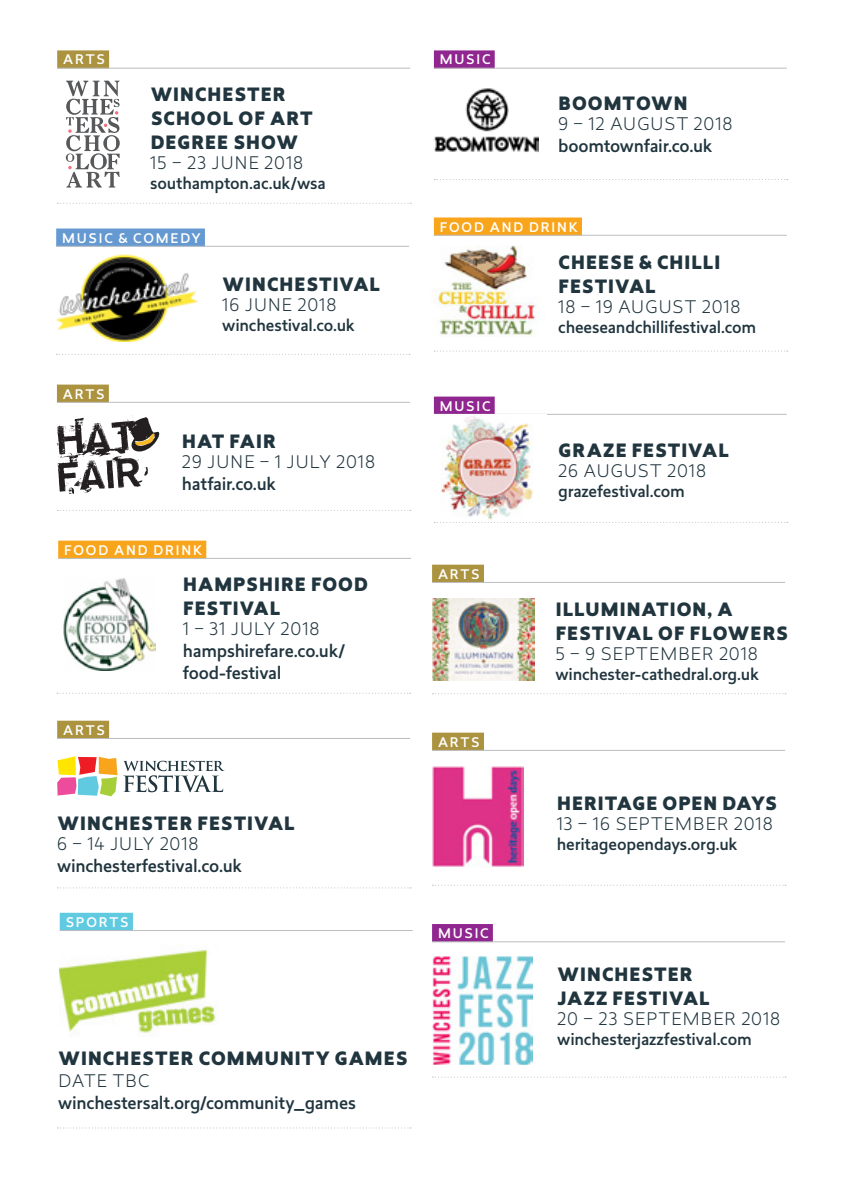
<style>
.page{position:relative;width:842px;height:1191px;background:#fff}
.page>*{position:absolute;margin:0;border:0;box-sizing:border-box;transform-origin:0 0}
.Title___bold{font:900 18px/24px "Revisal";letter-spacing:.055em;color:#21353f}
.Body___website_plus{font:500 17px/22px "Revisal";letter-spacing:-.015em;color:#21353f}
.Body___regular{font:300 17px "Revisal";letter-spacing:.055em;color:#21353f}
.Title___bold-2{font:300 17px "Revisal";letter-spacing:.065em;color:#21353f}
.Body___website_plus-2{font:500 16px "Revisal";letter-spacing:-.01em;color:#21353f}
.Body___regular-2{font:500 16px "Revisal";letter-spacing:-.01em;color:#21353f}
.Body___first_line_wi{font:500 13px "Revisal";letter-spacing:.14em;color:#fff}
</style>
<div class="page">
<img style="left:56px;top:254px;width:142px;height:87px">
<div style="left:56px;top:228px;width:149px;height:18px;background:#6599d1"></div>
<hr style="left:56px;top:246px;width:353px;height:1px;background:#bcbdc0">
<svg style="left:56px;top:354px;width:354px;height:1px"></svg>
<svg style="left:57px;top:415px;width:102px;height:79px"></svg>
<div style="left:57px;top:384px;width:52px;height:18px;background:#ab9340"></div>
<hr style="left:57px;top:402px;width:353px;height:1px;background:#bcbdc0">
<svg style="left:57px;top:510px;width:354px;height:1px"></svg>
<div style="left:58px;top:540px;width:148px;height:18px;background:#f9a51b"></div>
<hr style="left:58px;top:558px;width:353px;height:1px;background:#bcbdc0">
<svg style="left:57px;top:692px;width:354px;height:1px"></svg>
<img style="left:63px;top:578px;width:93px;height:93px">
<div style="left:57px;top:720px;width:52px;height:18px;background:#ab9340"></div>
<hr style="left:57px;top:738px;width:353px;height:1px;background:#bcbdc0">
<svg style="left:57px;top:887px;width:354px;height:1px"></svg>
<svg style="left:123px;top:760px;width:101px;height:32px"></svg>
<svg style="left:57px;top:756px;width:60px;height:40px"></svg>
<div style="left:434px;top:50px;width:61px;height:18px;background:#90268f"></div>
<hr style="left:434px;top:68px;width:353px;height:1px;background:#bcbdc0">
<svg style="left:434px;top:179px;width:354px;height:1px"></svg>
<img style="left:434px;top:88px;width:104px;height:64px">
<div style="left:434px;top:217px;width:148px;height:18px;background:#f9a51b"></div>
<hr style="left:434px;top:235px;width:353px;height:1px;background:#bcbdc0">
<svg style="left:434px;top:350px;width:354px;height:1px"></svg>
<img style="left:433px;top:245px;width:103px;height:91px">
<div style="left:434px;top:396px;width:61px;height:18px;background:#90268f"></div>
<hr style="left:434px;top:414px;width:353px;height:1px;background:#bcbdc0">
<svg style="left:434px;top:522px;width:354px;height:1px"></svg>
<img style="left:441px;top:416px;width:92px;height:104px">
<div style="left:432px;top:564px;width:52px;height:18px;background:#ab9340"></div>
<hr style="left:432px;top:582px;width:353px;height:1px;background:#bcbdc0">
<svg style="left:432px;top:693px;width:354px;height:1px"></svg>
<img style="left:432px;top:598px;width:102px;height:83px">
<div style="left:432px;top:732px;width:52px;height:18px;background:#ab9340"></div>
<hr style="left:432px;top:750px;width:353px;height:1px;background:#bcbdc0">
<svg style="left:432px;top:884px;width:354px;height:1px"></svg>
<img style="left:432px;top:766px;width:91px;height:101px">
<div style="left:432px;top:924px;width:61px;height:18px;background:#90268f"></div>
<hr style="left:432px;top:941px;width:353px;height:1px;background:#bcbdc0">
<svg style="left:432px;top:1076px;width:354px;height:1px"></svg>
<img style="left:433px;top:956px;width:99px;height:108px">
<div style="left:60px;top:912px;width:73px;height:18px;background:#60cae1"></div>
<hr style="left:60px;top:930px;width:353px;height:1px;background:#bcbdc0">
<img style="left:60px;top:950px;width:156px;height:84px">
<svg style="left:57px;top:1127px;width:354px;height:1px"></svg>
<div style="left:57px;top:50px;width:52px;height:18px;background:#ab9340"></div>
<hr style="left:57px;top:68px;width:353px;height:1px;background:#bcbdc0">
<svg style="left:57px;top:203px;width:354px;height:1px"></svg>
<svg style="left:66px;top:80px;width:54px;height:107px"></svg>
<p class="Body___first_line_wi" style="left:63px;top:50px;width:43px">ARTS</p>
<p class="Title___bold" style="left:151px;top:83px;width:164px">WINCHESTER<br>SCHOOL OF ART<br>DEGREE SHOW</p>
<p class="Title___bold-2" style="left:150px;top:151px;width:154px">15 – 23 JUNE 2018</p>
<p class="Body___website_plus-2" style="left:150px;top:172px;width:177px">southampton.ac.uk/wsa</p>
<p class="Body___first_line_wi" style="left:62px;top:229px;width:140px">MUSIC &amp; COMEDY</p>
<p class="Title___bold" style="left:223px;top:273px;width:159px">WINCHESTIVAL</p>
<p class="Title___bold-2" style="left:222px;top:293px;width:116px">16 JUNE 2018</p>
<p class="Body___website_plus-2" style="left:222px;top:314px;width:134px">winchestival.co.uk</p>
<p class="Body___first_line_wi" style="left:63px;top:385px;width:43px">ARTS</p>
<p class="Title___bold" style="left:182px;top:430px;width:95px">HAT FAIR</p>
<p class="Body___regular" style="left:182px;top:450px;width:195px">29 JUNE – 1 JULY 2018</p>
<p class="Body___website_plus" style="left:182px;top:473px;width:96px">hatfair.co.uk</p>
<p class="Body___first_line_wi" style="left:64px;top:541px;width:140px">FOOD AND DRINK</p>
<p class="Body___first_line_wi" style="left:63px;top:721px;width:43px">ARTS</p>
<p class="Title___bold" style="left:183px;top:573px;width:186px">HAMPSHIRE FOOD<br>FESTIVAL</p>
<p class="Body___regular" style="left:183px;top:617px;width:138px">1 – 31 JULY 2018</p>
<p class="Body___website_plus" style="left:183px;top:639px;width:164px">hampshirefare.co.uk/ food-festival</p>
<p class="Title___bold" style="left:58px;top:811px;width:239px">WINCHESTER FESTIVAL</p>
<p class="Body___regular" style="left:57px;top:831px;width:143px">6 – 14 JULY 2018</p>
<p class="Body___website_plus" style="left:57px;top:854px;width:187px">winchesterfestival.co.uk</p>
<p class="Body___first_line_wi" style="left:66px;top:913px;width:65px">SPORTS</p>
<p class="Title___bold" style="left:59px;top:1047px;width:351px">WINCHESTER COMMUNITY GAMES</p>
<p class="Title___bold-2" style="left:59px;top:1069px;width:92px">DATE TBC</p>
<p class="Body___website_plus" style="left:58px;top:1091px;width:299px">winchestersalt.org/community_games</p>
<p class="Body___first_line_wi" style="left:440px;top:50px;width:52px">MUSIC</p>
<p class="Title___bold" style="left:559px;top:92px;width:130px">BOOMTOWN</p>
<p class="Body___regular" style="left:558px;top:112px;width:176px">9 – 12 AUGUST 2018</p>
<p class="Body___website_plus" style="left:558px;top:135px;width:156px">boomtownfair.co.uk</p>
<p class="Body___first_line_wi" style="left:440px;top:218px;width:140px">FOOD AND DRINK</p>
<p class="Body___first_line_wi" style="left:440px;top:397px;width:52px">MUSIC</p>
<p class="Body___first_line_wi" style="left:438px;top:565px;width:43px">ARTS</p>
<p class="Body___first_line_wi" style="left:438px;top:732px;width:43px">ARTS</p>
<p class="Body___first_line_wi" style="left:438px;top:924px;width:52px">MUSIC</p>
<p class="Title___bold" style="left:559px;top:251px;width:163px">CHEESE &amp; CHILLI<br>FESTIVAL</p>
<p class="Body___regular" style="left:558px;top:295px;width:184px">18 – 19 AUGUST 2018</p>
<p class="Body___website_plus-2" style="left:558px;top:316px;width:199px">cheeseandchillifestival.com</p>
<p class="Title___bold" style="left:559px;top:439px;width:172px">GRAZE FESTIVAL</p>
<p class="Body___regular" style="left:558px;top:459px;width:149px">26 AUGUST 2018</p>
<p class="Body___website_plus-2" style="left:558px;top:479px;width:128px">grazefestival.com</p>
<p class="Title___bold" style="left:556px;top:598px;width:234px">ILLUMINATION, A<br>FESTIVAL OF FLOWERS</p>
<p class="Title___bold-2" style="left:555px;top:642px;width:204px">5 – 9 SEPTEMBER 2018</p>
<p class="Body___website_plus-2" style="left:555px;top:663px;width:205px">winchester-cathedral.org.uk</p>
<p class="Title___bold" style="left:557px;top:792px;width:222px">HERITAGE OPEN DAYS</p>
<p class="Body___regular" style="left:557px;top:812px;width:217px">13 – 16 SEPTEMBER 2018</p>
<p class="Body___website_plus-2" style="left:557px;top:833px;width:182px">heritageopendays.org.uk</p>
<p class="Title___bold" style="left:558px;top:963px;width:154px">WINCHESTER<br>JAZZ FESTIVAL</p>
<p class="Body___regular" style="left:557px;top:1007px;width:224px">20 – 23 SEPTEMBER 2018</p>
<p class="Body___regular-2" style="left:557px;top:1028px;width:196px">winchesterjazzfestival.com</p>
</div>
